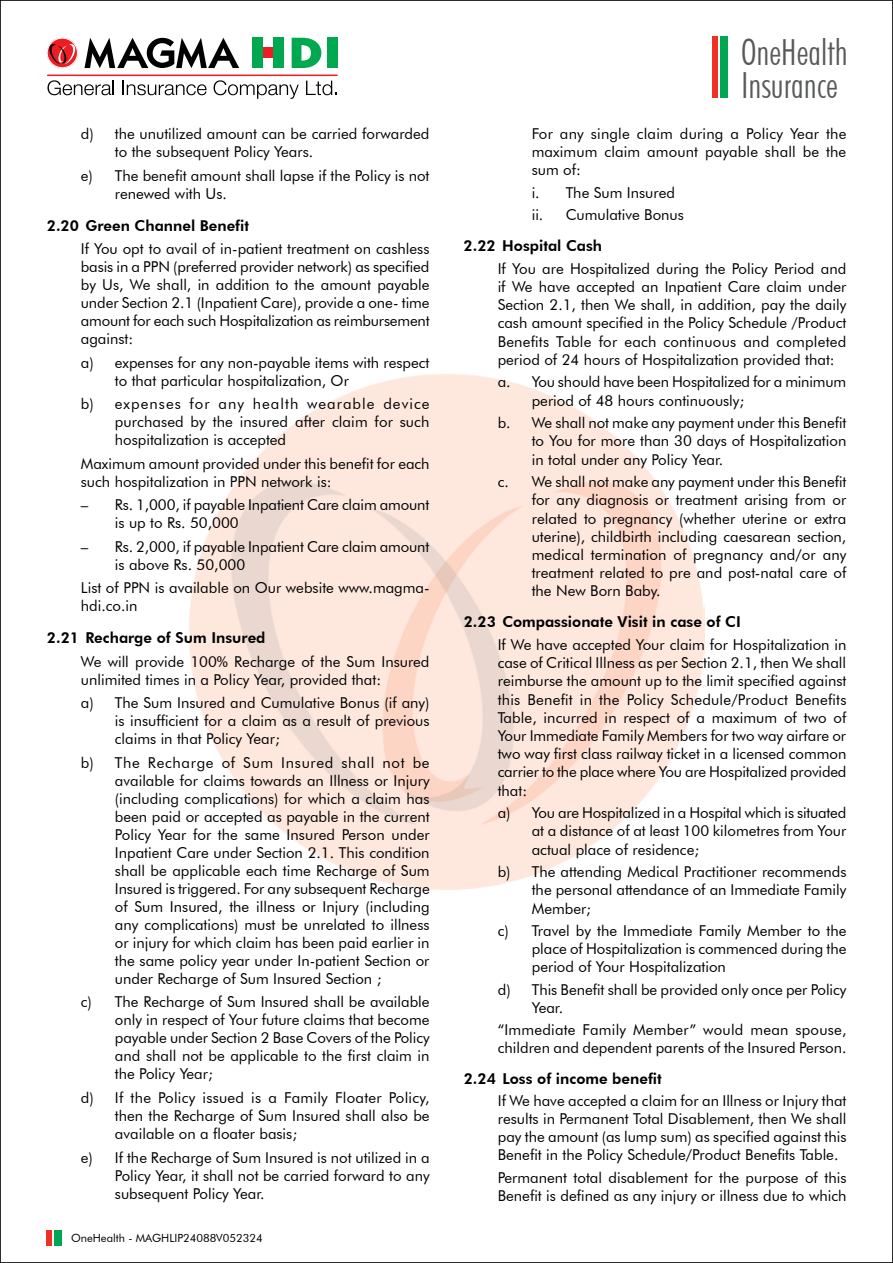
<style>
.page{position:relative;width:893px;height:1263px;background:#fff}
.page>*{position:absolute;margin:0;border:0;box-sizing:border-box;transform-origin:0 0}
.t1{font:300 condensed 36px/33px "Futura BT";color:#58595b}
.t2{font:15px/18px "Futura BT";color:#000;text-align:justify}
.t3{font:800 15px "Futura BT";color:#000}
.t4{font:11.25px "Futura BT";color:#000}
</style>
<div class="page">
<div style="left:720px;top:37px;width:8px;height:61px;background:#00a651"></div>
<div style="left:712px;top:37px;width:6px;height:61px;background:#ee3124"></div>
<div style="left:54px;top:1230px;width:8px;height:16px;background:#00a651"></div>
<div style="left:47px;top:1230px;width:5px;height:16px;background:#ee3124"></div>
<img style="left:189px;top:374px;width:515px;height:515px">
<svg style="left:85px;top:38px;width:154px;height:30px"></svg>
<svg style="left:47px;top:38px;width:31px;height:30px"></svg>
<div style="left:47px;top:38px;width:31px;height:30px;border:1px solid #fff;border-radius:50%"></div>
<svg style="left:49px;top:44px;width:26px;height:20px"></svg>
<svg style="left:292px;top:38px;width:29px;height:30px"></svg>
<div style="left:327px;top:38px;width:10px;height:30px;background:#00a850"></div>
<div style="left:273px;top:38px;width:10px;height:30px;background:#00a850"></div>
<div style="left:263px;top:48px;width:10px;height:10px;background:#ed1d24"></div>
<div style="left:252px;top:38px;width:11px;height:30px;background:#00a850"></div>
<svg style="left:47px;top:80px;width:67px;height:15px"></svg>
<svg style="left:123px;top:81px;width:84px;height:14px"></svg>
<svg style="left:214px;top:80px;width:85px;height:19px"></svg>
<svg style="left:306px;top:81px;width:31px;height:14px"></svg>
<hr style="left:48px;top:75px;width:289px;height:1px;background:#ed1d24">
<p class="t2" style="left:115px;top:125px;width:316px;text-indent:-34px">d) the unutilized amount can be carried forwarded to the subsequent Policy Years.</p>
<p class="t2" style="left:115px;top:166px;width:316px;text-indent:-34px">e) The benefit amount shall lapse if the Policy is not renewed with Us.</p>
<p class="t3" style="left:47px;top:216px;width:204px">2.20 Green Channel Benefit</p>
<p class="t2" style="left:81px;top:240px;width:350px">If You opt to avail of in-patient treatment on cashless basis in a PPN (preferred provider network) as specified by Us, We shall, in addition to the amount payable under Section 2.1 (Inpatient Care), provide a one- time amount for each such Hospitalization as reimbursement against:</p>
<p class="t2" style="left:115px;top:353px;width:316px;text-indent:-34px">a) expenses for any non-payable items with respect to that particular hospitalization, Or</p>
<p class="t2" style="left:115px;top:395px;width:316px;text-indent:-34px">b) expenses for any health wearable device purchased by the insured after claim for such hospitalization is accepted</p>
<p class="t2" style="left:81px;top:454px;width:350px">Maximum amount provided under this benefit for each such hospitalization in PPN network is:</p>
<p class="t2" style="left:115px;top:496px;width:316px;text-indent:-34px">– Rs. 1,000, if payable Inpatient Care claim amount is up to Rs. 50,000</p>
<p class="t2" style="left:115px;top:537px;width:316px;text-indent:-34px">– Rs. 2,000, if payable Inpatient Care claim amount is above Rs. 50,000</p>
<p class="t2" style="left:81px;top:579px;width:350px">List of PPN is available on Our website www.magma&shy;hdi.co.in</p>
<p class="t3" style="left:47px;top:629px;width:220px">2.21 Recharge of Sum Insured</p>
<p class="t2" style="left:81px;top:652px;width:350px">We will provide 100% Recharge of the Sum Insured unlimited times in a Policy Year, provided that:</p>
<p class="t2" style="left:115px;top:694px;width:316px;text-indent:-34px">a) The Sum Insured and Cumulative Bonus (if any) is insufficient for a claim as a result of previous claims in that Policy Year;</p>
<p class="t2" style="left:115px;top:753px;width:316px;text-indent:-34px">b) The Recharge of Sum Insured shall not be available for claims towards an Illness or Injury (including complications) for which a claim has been paid or accepted as payable in the current Policy Year for the same Insured Person under Inpatient Care under Section 2.1. This condition shall be applicable each time Recharge of Sum Insured is triggered. For any subsequent Recharge of Sum Insured, the illness or Injury (including any complications) must be unrelated to illness or injury for which claim has been paid earlier in the same policy year under In-patient Section or under Recharge of Sum Insured Section ;</p>
<p class="t2" style="left:115px;top:993px;width:316px;text-indent:-34px">c) The Recharge of Sum Insured shall be available only in respect of Your future claims that become payable under Section 2 Base Covers of the Policy and shall not be applicable to the first claim in the Policy Year;</p>
<p class="t2" style="left:115px;top:1088px;width:316px;text-indent:-34px">d) If the Policy issued is a Family Floater Policy, then the Recharge of Sum Insured shall also be available on a floater basis;</p>
<p class="t2" style="left:115px;top:1148px;width:316px;text-indent:-34px">e) If the Recharge of Sum Insured is not utilized in a Policy Year, it shall not be carried forward to any subsequent Policy Year.</p>
<p class="t4" style="left:71px;top:1231px;width:193px">OneHealth - MAGHLIP24088V052324</p>
<h1 class="t1" style="left:741px;top:35px;width:108px">OneHealth<br>Insurance</h1>
<p class="t2" style="left:532px;top:124px;width:316px">For any single claim during a Policy Year the maximum claim amount payable shall be the sum of:</p>
<p class="t2" style="left:532px;top:181px;width:154px;line-height:22.5px">i. The Sum Insured ii. Cumulative Bonus</p>
<p class="t3" style="left:464px;top:237px;width:140px">2.22 Hospital Cash</p>
<p class="t2" style="left:498px;top:259px;width:350px">If You are Hospitalized during the Policy Period and if We have accepted an Inpatient Care claim under Section 2.1, then We shall, in addition, pay the daily cash amount specified in the Policy Schedule /Product Benefits Table for each continuous and completed period of 24 hours of Hospitalization provided that:</p>
<p class="t2" style="left:532px;top:373px;width:316px;text-indent:-34px">a. You should have been Hospitalized for a minimum period of 48 hours continuously;</p>
<p class="t2" style="left:532px;top:414px;width:316px;text-indent:-34px">b. We shall not make any payment under this Benefit to You for more than 30 days of Hospitalization in total under any Policy Year.</p>
<p class="t2" style="left:532px;top:472px;width:316px;text-indent:-34px">c. We shall not make any payment under this Benefit for any diagnosis or treatment arising from or related to pregnancy (whether uterine or extra uterine), childbirth including caesarean section, medical termination of pregnancy and/or any treatment related to pre and post-natal care of the New Born Baby.</p>
<p class="t3" style="left:464px;top:613px;width:279px">2.23 Compassionate Visit in case of CI</p>
<p class="t2" style="left:498px;top:635px;width:350px">If We have accepted Your claim for Hospitalization in case of Critical Illness as per Section 2.1, then We shall reimburse the amount up to the limit specified against this Benefit in the Policy Schedule/Product Benefits Table, incurred in respect of a maximum of two of Your Immediate Family Members for two way airfare or two way first class railway ticket in a licensed common carrier to the place where You are Hospitalized provided that:</p>
<p class="t2" style="left:532px;top:804px;width:316px;text-indent:-34px">a) You are Hospitalized in a Hospital which is situated at a distance of at least 100 kilometres from Your actual place of residence;</p>
<p class="t2" style="left:532px;top:862px;width:316px;text-indent:-34px">b) The attending Medical Practitioner recommends the personal attendance of an Immediate Family Member;</p>
<p class="t2" style="left:532px;top:921px;width:316px;text-indent:-34px">c) Travel by the Immediate Family Member to the place of Hospitalization is commenced during the period of Your Hospitalization</p>
<p class="t2" style="left:532px;top:980px;width:316px;text-indent:-34px">d) This Benefit shall be provided only once per Policy<br>Year.</p>
<p class="t2" style="left:498px;top:1021px;width:350px">“Immediate Family Member” would mean spouse, children and dependent parents of the Insured Person.</p>
<p class="t3" style="left:464px;top:1070px;width:200px">2.24 Loss of income benefit</p>
<p class="t2" style="left:498px;top:1092px;width:350px">If We have accepted a claim for an Illness or Injury that results in Permanent Total Disablement, then We shall pay the amount (as lump sum) as specified against this Benefit in the Policy Schedule/Product Benefits Table.</p>
<p class="t2" style="left:498px;top:1168px;width:350px">Permanent total disablement for the purpose of this<br>Benefit is defined as any injury or illness due to which</p>
</div>
